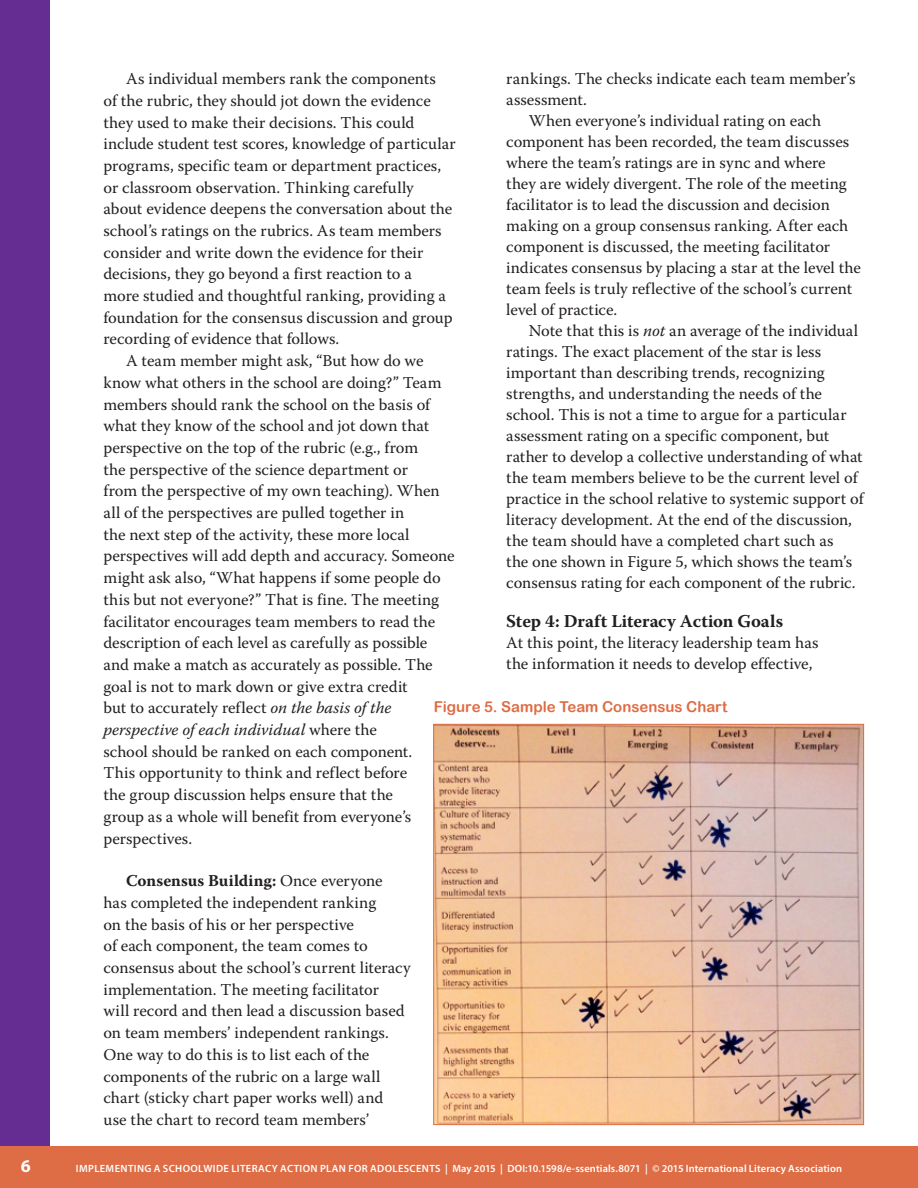
<style>
.page{position:relative;width:918px;height:1188px;background:#fff}
.page>*{position:absolute;margin:0;border:0;box-sizing:border-box;transform-origin:0 0}
.S3{font:700 18px "Warnock Pro";color:#231f20}
.t1{font:700 18px "Myriad Pro";color:#fff}
.BC{font:16.5px/21.8px "Warnock Pro";color:#231f20}
.BCE{font:16.5px/21.8px "Warnock Pro";color:#231f20}
.BCnoindent{font:16.5px/21px "Warnock Pro";color:#231f20}
.FigH{font:15px "Arial Rounded MT Bold";color:#de6c45}
.t2{font:600 10.5px "Myriad Pro";letter-spacing:.02em;color:#fff}
.s1{font-style:italic}
.s2{font-weight:700}
</style>
<div class="page">
<div style="left:0;top:0;width:50px;height:1147px;background:#652d91"></div>
<div style="left:0;top:1147px;width:918px;height:41px;background:#de6c45"></div>
<img style="left:435px;top:726px;width:427px;height:397px">
<p class="BC" style="left:104px;top:68px;width:354px;text-indent:23px">As individual members rank the components<br>of the rubric, they should jot down the evidence they used to make their decisions. This could include student test scores, knowledge of particular programs, specific team or department practices, or classroom observation. Thinking carefully about evidence deepens the conversation about the school’s ratings on the rubrics. As team members consider and write down the evidence for their decisions, they go beyond a first reaction to a<br>more studied and thoughtful ranking, providing a foundation for the consensus discussion and group recording of evidence that follows.</p>
<p class="BC" style="left:104px;top:350px;width:353px;text-indent:23px">A team member might ask, “But how do we know what others in the school are doing?” Team members should rank the school on the basis of what they know of the school and jot down that perspective on the top of the rubric (e.g., from<br>the perspective of the science department or<br>from the perspective of my own teaching). When all of the perspectives are pulled together in<br>the next step of the activity, these more local perspectives will add depth and accuracy. Someone might ask also, “What happens if some people do this but not everyone?” That is fine. The meeting facilitator encourages team members to read the description of each level as carefully as possible and make a match as accurately as possible. The goal is not to mark down or give extra credit<br>but to accurately reflect <span class="s1">on the basis of the perspective of each individual</span> where the<br>school should be ranked on each component.<br>This opportunity to think and reflect before<br>the group discussion helps ensure that the<br>group as a whole will benefit from everyone’s perspectives.</p>
<p class="BCE" style="left:104px;top:870px;width:309px;text-indent:23px"><span class="s2">Consensus Building:</span> Once everyone<br>has completed the independent ranking<br>on the basis of his or her perspective<br>of each component, the team comes to consensus about the school’s current literacy implementation. The meeting facilitator<br>will record and then lead a discussion based on team members’ independent rankings.<br>One way to do this is to list each of the components of the rubric on a large wall chart (sticky chart paper works well) and<br>use the chart to record team members’</p>
<p class="BCE" style="left:506px;top:68px;width:351px;line-height:21px">rankings. The checks indicate each team member’s assessment.</p>
<p class="BC" style="left:506px;top:110px;width:356px;line-height:21px;text-indent:23px">When everyone’s individual rating on each component has been recorded, the team discusses where the team’s ratings are in sync and where<br>they are widely divergent. The role of the meeting facilitator is to lead the discussion and decision making on a group consensus ranking. After each component is discussed, the meeting facilitator indicates consensus by placing a star at the level the team feels is truly reflective of the school’s current level of practice.</p>
<p class="BC" style="left:506px;top:320px;width:359px;line-height:21px;text-indent:23px">Note that this is <span class="s1">not</span> an average of the individual ratings. The exact placement of the star is less important than describing trends, recognizing strengths, and understanding the needs of the school. This is not a time to argue for a particular assessment rating on a specific component, but rather to develop a collective understanding of what the team members believe to be the current level of practice in the school relative to systemic support of literacy development. At the end of the discussion, the team should have a completed chart such as<br>the one shown in Figure 5, which shows the team’s consensus rating for each component of the rubric.</p>
<p class="S3" style="left:506px;top:610px;width:278px">Step 4: Draft Literacy Action Goals</p>
<p class="BCnoindent" style="left:506px;top:632px;width:314px">At this point, the literacy leadership team has the information it needs to develop effective,</p>
<p class="FigH" style="left:434px;top:698px;width:295px">Figure 5. Sample Team Consensus Chart</p>
<p class="t1" style="left:21px;top:1154px;width:11px">6</p>
<p class="t2" style="left:76px;top:1162px;width:768px">IMPLEMENTING A SCHOOLWIDE LITERACY ACTION PLAN FOR ADOLESCENTS | May 2015 | DOI:10.1598/e-ssentials.8071 | © 2015 International Literacy Association</p>
</div>
